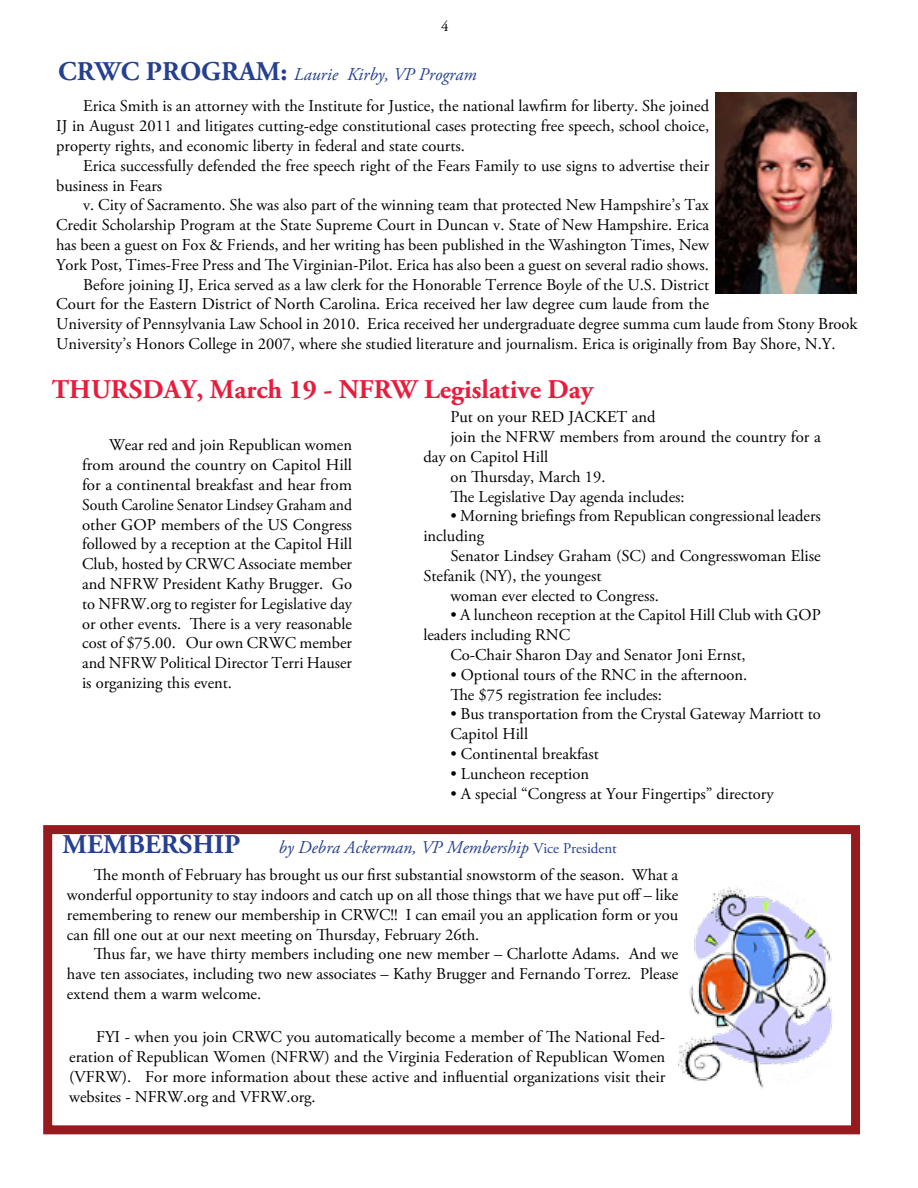
<style>
.page{position:relative;width:918px;height:1188px;background:#fff}
.page>*{position:absolute;margin:0;border:0;box-sizing:border-box;transform-origin:0 0}
.t1{font:700 27px "Adobe Garamond Pro";color:#e81c3c}
.t2{font:700 27px "Adobe Garamond Pro";color:#25408f}
.t3{font:italic 18px "Adobe Garamond Pro";color:#25408f}
.t4{font:16.5px/19.8px "Adobe Garamond Pro";color:#000;text-align:justify}
.t5{font:15px "Adobe Garamond Pro";color:#000}
.s1{font-weight:700;font-style:normal;font-size:27px}
.s2{font-style:normal;font-size:15px}
</style>
<div class="page">
<div style="left:43px;top:825px;width:817px;height:309px;border:9px solid #951b1f"></div>
<img style="left:678px;top:887px;width:154px;height:202px">
<img style="left:716px;top:93px;width:140px;height:200px">
<p class="t5" style="left:441px;top:17px;width:9px">4</p>
<p class="t3" style="left:58px;top:64px;width:420px"><span class="s1">CRWC PROGRAM:</span> Laurie Kirby, VP Program</p>
<p class="t4" style="left:56px;top:97px;width:655px;text-indent:27px">Erica Smith is an attorney with the Institute for Justice, the national lawfirm for liberty. She joined IJ in August 2011 and litigates cutting-edge constitutional cases protecting free speech, school choice, property rights, and economic liberty in federal and state courts.</p>
<p class="t4" style="left:56px;top:156px;width:655px;text-indent:27px">Erica successfully defended the free speech right of the Fears Family to use signs to advertise their business in Fears</p>
<p class="t4" style="left:83px;top:196px;width:627px">v. City of Sacramento. She was also part of the winning team that protected New Hampshire’s Tax</p>
<p class="t4" style="left:56px;top:216px;width:655px">Credit Scholarship Program at the State Supreme Court in Duncan v. State of New Hampshire. Erica</p>
<p class="t4" style="left:56px;top:235px;width:654px">has been a guest on Fox &amp; Friends, and her writing has been published in the Washington Times, New</p>
<p class="t4" style="left:56px;top:255px;width:654px">York Post, Times-Free Press and The Virginian-Pilot. Erica has also been a guest on several radio shows.</p>
<p class="t4" style="left:83px;top:275px;width:628px">Before joining IJ, Erica served as a law clerk for the Honorable Terrence Boyle of the U.S. District</p>
<p class="t4" style="left:56px;top:295px;width:654px">Court for the Eastern District of North Carolina. Erica received her law degree cum laude from the</p>
<p class="t4" style="left:56px;top:315px;width:803px">University of Pennsylvania Law School in 2010. Erica received her undergraduate degree summa cum laude from Stony Brook</p>
<p class="t4" style="left:56px;top:334px;width:781px">University’s Honors College in 2007, where she studied literature and journalism. Erica is originally from Bay Shore, N.Y.</p>
<h1 class="t1" style="left:52px;top:373px;width:543px">THURSDAY, March 19 - NFRW Legislative Day</h1>
<p class="t4" style="left:82px;top:436px;width:272px;text-indent:27px">Wear red and join Republican women from around the country on Capitol Hill for a continental breakfast and hear from South Caroline Senator Lindsey Graham and other GOP members of the US Congress followed by a reception at the Capitol Hill Club, hosted by CRWC Associate member and NFRW President Kathy Brugger. Go to NFRW.org to register for Legislative day or other events. There is a very reasonable cost of $75.00. Our own CRWC member and NFRW Political Director Terri Hauser is organizing this event.</p>
<p class="t4" style="left:450px;top:408px;width:207px">Put on your RED JACKET and</p>
<p class="t4" style="left:450px;top:428px;width:372px">join the NFRW members from around the country for a</p>
<p class="t4" style="left:423px;top:447px;width:126px">day on Capitol Hill</p>
<p class="t4" style="left:450px;top:467px;width:157px">on Thursday, March 19.</p>
<p class="t4" style="left:450px;top:487px;width:236px">The Legislative Day agenda includes:</p>
<p class="t4" style="left:423px;top:507px;width:399px;text-indent:27px">• Morning briefings from Republican congressional leaders including</p>
<p class="t4" style="left:450px;top:546px;width:372px">Senator Lindsey Graham (SC) and Congresswoman Elise</p>
<p class="t4" style="left:423px;top:566px;width:180px">Stefanik (NY), the youngest</p>
<p class="t4" style="left:450px;top:586px;width:210px">woman ever elected to Congress.</p>
<p class="t4" style="left:450px;top:606px;width:372px">• A luncheon reception at the Capitol Hill Club with GOP</p>
<p class="t4" style="left:423px;top:626px;width:148px">leaders including RNC</p>
<p class="t4" style="left:450px;top:645px;width:297px">Co-Chair Sharon Day and Senator Joni Ernst,</p>
<p class="t4" style="left:450px;top:665px;width:298px">• Optional tours of the RNC in the afternoon.<br>The $75 registration fee includes:</p>
<p class="t4" style="left:450px;top:705px;width:372px">• Bus transportation from the Crystal Gateway Marriott to<br>Capitol Hill</p>
<p class="t4" style="left:450px;top:744px;width:150px">• Continental breakfast</p>
<p class="t4" style="left:450px;top:764px;width:140px">• Luncheon reception</p>
<p class="t4" style="left:450px;top:784px;width:325px">• A special “Congress at Your Fingertips” directory</p>
<h1 class="t2" style="left:63px;top:829px;width:179px">MEMBERSHIP</h1>
<p class="t3" style="left:279px;top:837px;width:340px">by Debra Ackerman, VP Membership <span class="s2">Vice President</span></p>
<p class="t4" style="left:67px;top:866px;width:613px;text-indent:27px">The month of February has brought us our first substantial snowstorm of the season. What a wonderful opportunity to stay indoors and catch up on all those things that we have put off – like remembering to renew our membership in CRWC!! I can email you an application form or you can fill one out at our next meeting on Thursday, February 26th.</p>
<p class="t4" style="left:67px;top:945px;width:613px;text-indent:27px">Thus far, we have thirty members including one new member – Charlotte Adams. And we have ten associates, including two new associates – Kathy Brugger and Fernando Torrez. Please extend them a warm welcome.</p>
<p class="t4" style="left:69px;top:1028px;width:598px;text-indent:27px">FYI - when you join CRWC you automatically become a member of The National Fed&shy;eration of Republican Women (NFRW) and the Virginia Federation of Republican Women (VFRW). For more information about these active and influential organizations visit their websites - NFRW.org and VFRW.org.</p>
</div>
